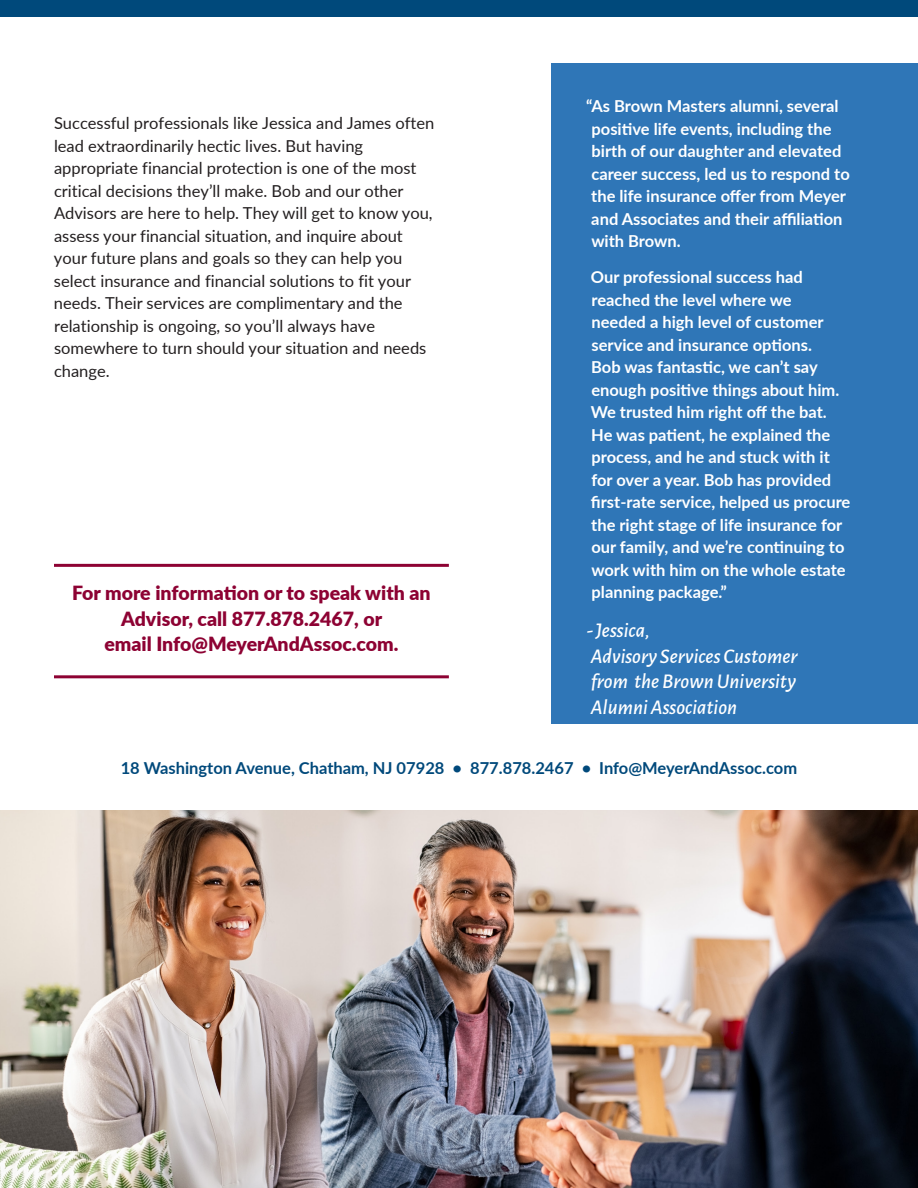
<style>
.page{position:relative;width:918px;height:1188px;background:#fff}
.page>*{position:absolute;margin:0;border:0;box-sizing:border-box;transform-origin:0 0}
.t1{font:italic 500 21px/25.5px "Alegreya Sans";color:#fff}
.t2{font:900 19.5px/25.5px "Lato";color:#8d0233;text-align:center}
.t3{font:700 16.5px/22.5px "Lato";color:#fff}
.t4{font:16.5px/22.5px "Lato";color:#231f20}
.t5{font:700 16.5px "Lato";color:#00497b}
</style>
<div class="page">
<img style="left:0;top:810px;width:918px;height:378px">
<div style="left:552px;top:64px;width:366px;height:660px;background:#2f76b7"></div>
<div style="left:0;top:0;width:918px;height:16px;background:#00497b"></div>
<hr style="left:54px;top:564px;width:395px;height:3px;background:#8d0233">
<hr style="left:54px;top:675px;width:395px;height:3px;background:#8d0233">
<p class="t4" style="left:54px;top:111px;width:382px">Successful professionals like Jessica and James often lead extraordinarily hectic lives. But having appropriate financial protection is one of the most critical decisions they’ll make. Bob and our other Advisors are here to help. They will get to know you, assess your financial situation, and inquire about your future plans and goals so they can help you select insurance and financial solutions to fit your needs. Their services are complimentary and the relationship is ongoing, so you’ll always have somewhere to turn should your situation and needs change.</p>
<p class="t2" style="left:72px;top:580px;width:360px">For more information or to speak with an<br>Advisor, call 877.878.2467, or<br>email Info@MeyerAndAssoc.com.</p>
<p class="t3" style="left:591px;top:94px;width:260px;text-indent:-5px">“As Brown Masters alumni, several positive life events, including the birth of our daughter and elevated career success, led us to respond to the life insurance offer from Meyer and Associates and their affiliation with Brown.</p>
<p class="t3" style="left:591px;top:265px;width:261px">Our professional success had reached the level where we<br>needed a high level of customer service and insurance options.<br>Bob was fantastic, we can’t say enough positive things about him.<br>We trusted him right off the bat.<br>He was patient, he explained the process, and he and stuck with it for over a year. Bob has provided first-rate service, helped us procure the right stage of life insurance for our family, and we’re continuing to work with him on the whole estate planning package.”</p>
<p class="t1" style="left:587px;top:616px;width:212px">- Jessica,<br>Advisory Services Customer from the Brown University<br>Alumni Association</p>
<p class="t5" style="left:121px;top:755px;width:678px">18 Washington Avenue, Chatham, NJ 07928 • 877.878.2467 • Info@MeyerAndAssoc.com</p>
</div>
